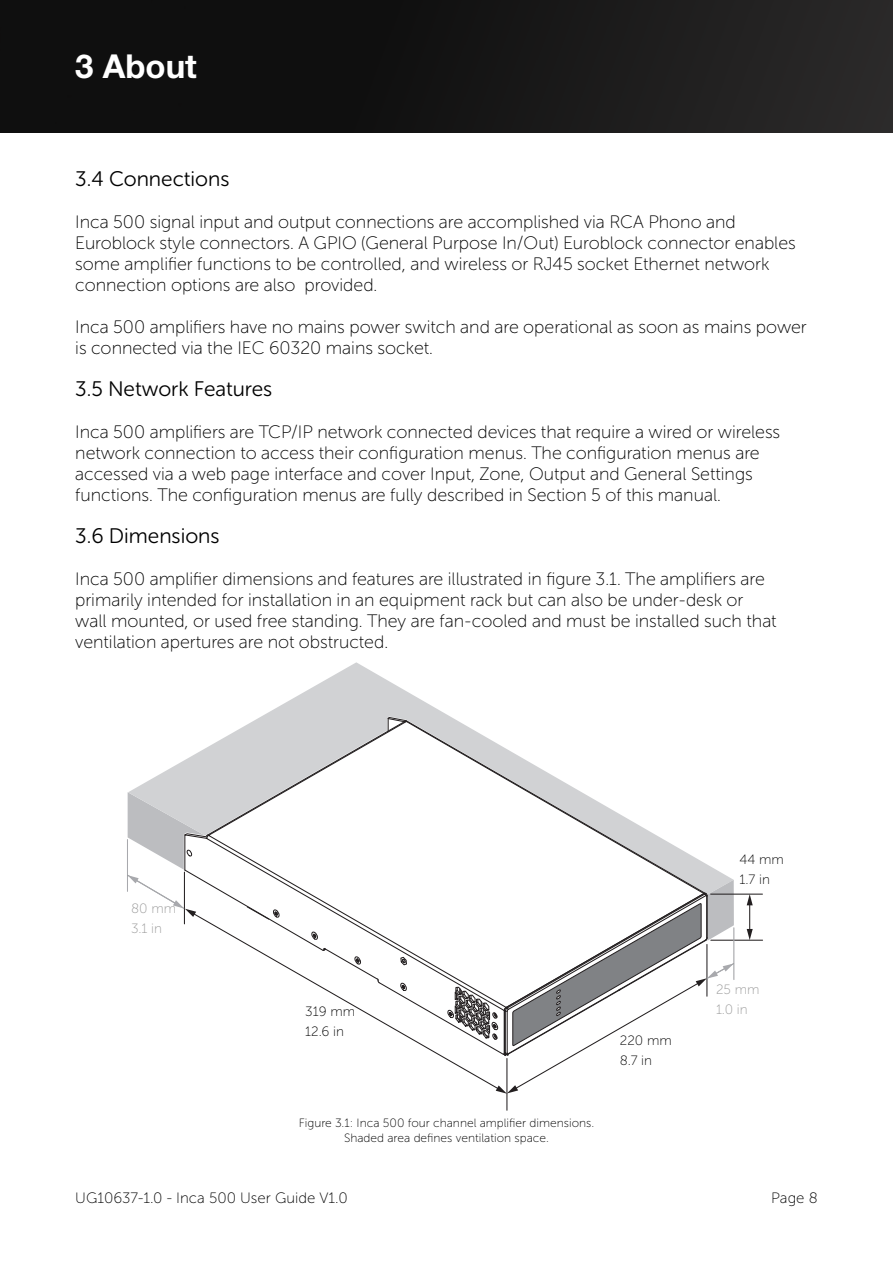
<style>
.page{position:relative;width:893px;height:1263px;background:#fff}
.page>*{position:absolute;margin:0;border:0;box-sizing:border-box;transform-origin:0 0}
.t1{font:700 33px "Helvetica Neue LT Pro";color:#fff}
.t2{font:21px "Museo Sans Rounded 300";color:#000}
.t3{font:18px/21px "Museo Sans Rounded 100";color:#000}
.t4{font:15px "Museo Sans 100";color:#000}
.t5{font:13.5px/20.2px "Museo Sans 100";color:#000}
.t6{font:13.5px/20.2px "Museo Sans 100";color:#999}
.t7{font:12px/14.4px "Museo Sans 100";color:#000;text-align:center}
</style>
<div class="page">
<img style="left:0;top:0;width:893px;height:133px">
<hr style="left:506px;top:1058px;width:1px;height:52px;background:#231f20">
<hr style="left:711px;top:940px;width:52px;height:1px;background:#231f20">
<svg style="left:747px;top:895px;width:6px;height:45px"></svg>
<svg style="left:262px;top:662px;width:187px;height:54px"></svg>
<hr style="left:711px;top:894px;width:51px;height:1px;background:#231f20">
<svg style="left:127px;top:716px;width:607px;height:378px"></svg>
<h1 class="t1" style="left:75px;top:45px;width:123px">3 About</h1>
<p class="t2" style="left:75px;top:167px;width:156px">3.4 Connections</p>
<p class="t3" style="left:75px;top:211px;width:722px">Inca 500 signal input and output connections are accomplished via RCA Phono and Euroblock style connectors. A GPIO (General Purpose In/Out) Euroblock connector enables some amplifier functions to be controlled, and wireless or RJ45 socket Ethernet network connection options are also provided.</p>
<p class="t3" style="left:75px;top:316px;width:733px">Inca 500 amplifiers have no mains power switch and are operational as soon as mains power is connected via the IEC 60320 mains socket.</p>
<p class="t2" style="left:75px;top:377px;width:198px">3.5 Network Features</p>
<p class="t3" style="left:75px;top:421px;width:706px">Inca 500 amplifiers are TCP/IP network connected devices that require a wired or wireless network connection to access their configuration menus. The configuration menus are accessed via a web page interface and cover Input, Zone, Output and General Settings functions. The configuration menus are fully described in Section 5 of this manual.</p>
<p class="t2" style="left:75px;top:524px;width:146px">3.6 Dimensions</p>
<p class="t3" style="left:75px;top:568px;width:703px">Inca 500 amplifier dimensions and features are illustrated in figure 3.1. The amplifiers are primarily intended for installation in an equipment rack but can also be under-desk or wall mounted, or used free standing. They are fan-cooled and must be installed such that ventilation apertures are not obstructed.</p>
<p class="t6" style="left:131px;top:898px;width:47px">80 mm<br>3.1 in</p>
<p class="t5" style="left:305px;top:1001px;width:51px">319 mm<br>12.6 in</p>
<p class="t7" style="left:299px;top:1116px;width:297px">Figure 3.1: Inca 500 four channel amplifier dimensions.<br>Shaded area defines ventilation space.</p>
<p class="t5" style="left:620px;top:1030px;width:53px">220 mm<br>8.7 in</p>
<p class="t5" style="left:739px;top:849px;width:46px">44 mm<br>1.7 in</p>
<p class="t6" style="left:716px;top:979px;width:45px">25 mm<br>1.0 in</p>
<p class="t4" style="left:75px;top:1190px;width:274px">UG10637-1.0 - Inca 500 User Guide V1.0</p>
<p class="t4" style="left:771px;top:1190px;width:48px">Page 8</p>
</div>
